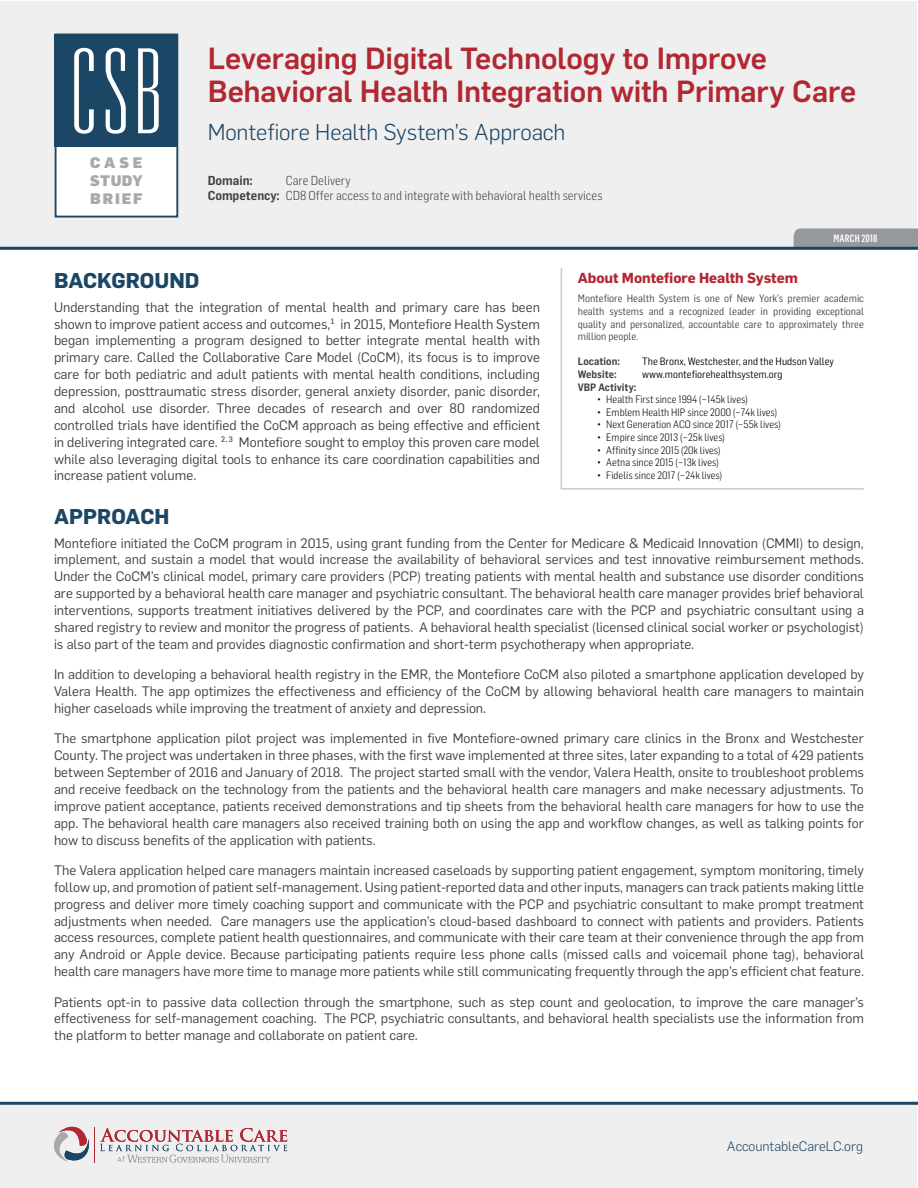
<style>
.page{position:relative;width:918px;height:1188px;background:#fff}
.page>*{position:absolute;margin:0;border:0;box-sizing:border-box;transform-origin:0 0}
.t1{font:500 30px/33px "Flama";letter-spacing:-.005em;color:#b22832}
.t2{font:300 22.5px "Flama";letter-spacing:-.005em;color:#1c4665}
.t3{font:700 21px "Flama";color:#1c4665}
.t4{font:900 15px/18px "Flama";letter-spacing:.12em;color:#a7a9ac;text-align:justify}
.t5{font:700 14.25px "Flama";color:#b22832}
.t6{font:13.5px/16.8px "Flama";color:#414042;text-align:justify}
.t7{font:300 13.5px "Flama";color:#1c4665}
.t8{font:300 12.75px/15.3px "Flama Semicondensed";color:#414042}
.t9{font:600 12.75px "Flama Semicondensed";color:#414042}
.t10{font:300 10.5px "Flama Semicondensed";color:#000}
.t11{font:10.5px/12.6px "Flama Semicondensed";color:#414042;text-align:justify}
.t12{font:10.5px "Flama Semicondensed";color:#000}
.t13{font:600 10.5px "Flama Semicondensed";color:#414042}
.t14{font:500 10.5px "Flama Condensed";letter-spacing:.025em;color:#fff}
.s1{font-weight:600}
</style>
<div class="page">
<div style="left:1px;top:1px;width:916px;height:247px;background:#efeff0"></div>
<svg style="left:794px;top:228px;width:124px;height:19px"></svg>
<div style="left:1px;top:1104px;width:916px;height:84px;background:#efeff0"></div>
<hr style="left:0;top:1102px;width:918px;height:3px;background:#1c4665">
<div style="left:55px;top:34px;width:123px;height:184px;background:#fff;border:2px solid #1c4665"></div>
<hr style="left:0;top:247px;width:918px;height:3px;background:#1c4665">
<svg style="left:560px;top:268px;width:304px;height:222px"></svg>
<div style="left:55px;top:34px;width:123px;height:112px;background:#1c4665"></div>
<svg style="left:74px;top:48px;width:20px;height:86px"></svg>
<svg style="left:106px;top:48px;width:20px;height:86px"></svg>
<svg style="left:138px;top:48px;width:21px;height:85px"></svg>
<svg style="left:54px;top:1126px;width:35px;height:36px"></svg>
<svg style="left:100px;top:1128px;width:187px;height:35px"></svg>
<hr style="left:94px;top:1127px;width:1px;height:36px;background:#b22832">
<p class="t4" style="left:90px;top:152px;width:54px">CASE STUDY BRIEF</p>
<h1 class="t1" style="left:208px;top:40px;width:650px">Leveraging Digital Technology to Improve<br>Behavioral Health Integration with Primary Care</h1>
<h2 class="t2" style="left:208px;top:117px;width:359px">Montefiore Health System’s Approach</h2>
<p class="t8" style="left:208px;top:172px;width:396px;text-indent:78px">Care Delivery<br><span class="s1">Competency:</span> CD8 Offer access to and integrate with behavioral health services</p>
<p class="t9" style="left:208px;top:172px;width:47px">Domain:</p>
<p class="t14" style="left:833px;top:232px;width:46px">MARCH 2018</p>
<p class="t5" style="left:578px;top:268px;width:222px">About Montefiore Health System</p>
<p class="t11" style="left:578px;top:292px;width:288px">Montefiore Health System is one of New York’s premier academic health systems and a recognized leader in providing exceptional quality and personalized, accountable care to approximately three million people.</p>
<p class="t13" style="left:578px;top:355px;width:44px">Location:</p>
<p class="t12" style="left:642px;top:355px;width:193px">The Bronx, Westchester, and the Hudson Valley</p>
<p class="t13" style="left:578px;top:368px;width:40px">Website:</p>
<p class="t12" style="left:642px;top:368px;width:142px">www.montefiorehealthsystem.org</p>
<p class="t13" style="left:578px;top:380px;width:60px">VBP Activity:</p>
<p class="t10" style="left:597px;top:393px;width:152px">• Health First since 1994 (~145k lives)</p>
<p class="t10" style="left:597px;top:405px;width:181px">• Emblem Health HIP since 2000 (~74k lives)</p>
<p class="t10" style="left:597px;top:418px;width:185px">• Next Generation ACO since 2017 (~55k lives)</p>
<p class="t10" style="left:597px;top:431px;width:129px">• Empire since 2013 (~25k lives)</p>
<p class="t10" style="left:597px;top:443px;width:125px">• Affinity since 2015 (20k lives)</p>
<p class="t10" style="left:597px;top:456px;width:123px">• Aetna since 2015 (~13k lives)</p>
<p class="t10" style="left:597px;top:468px;width:126px">• Fidelis since 2017 (~24k lives)</p>
<h3 class="t3" style="left:54px;top:265px;width:147px">BACKGROUND</h3>
<p class="t6" style="left:54px;top:298px;width:488px">Understanding that the integration of mental health and primary care has been shown to improve patient access and outcomes,¹ in 2015, Montefiore Health System began implementing a program designed to better integrate mental health with primary care. Called the Collaborative Care Model (CoCM), its focus is to improve care for both pediatric and adult patients with mental health conditions, including depression, posttraumatic stress disorder, general anxiety disorder, panic disorder, and alcohol use disorder. Three decades of research and over 80 randomized controlled trials have identified the CoCM approach as being effective and efficient in delivering integrated care. ²,³ Montefiore sought to employ this proven care model while also leveraging digital tools to enhance its care coordination capabilities and increase patient volume.</p>
<h3 class="t3" style="left:54px;top:501px;width:117px">APPROACH</h3>
<p class="t6" style="left:54px;top:534px;width:812px">Montefiore initiated the CoCM program in 2015, using grant funding from the Center for Medicare &amp; Medicaid Innovation (CMMI) to design, implement, and sustain a model that would increase the availability of behavioral services and test innovative reimbursement methods.<br>Under the CoCM’s clinical model, primary care providers (PCP) treating patients with mental health and substance use disorder conditions are supported by a behavioral health care manager and psychiatric consultant. The behavioral health care manager provides brief behavioral interventions, supports treatment initiatives delivered by the PCP, and coordinates care with the PCP and psychiatric consultant using a shared registry to review and monitor the progress of patients. A behavioral health specialist (licensed clinical social worker or psychologist) is also part of the team and provides diagnostic confirmation and short-term psychotherapy when appropriate.</p>
<p class="t6" style="left:54px;top:665px;width:812px">In addition to developing a behavioral health registry in the EMR, the Montefiore CoCM also piloted a smartphone application developed by Valera Health. The app optimizes the effectiveness and efficiency of the CoCM by allowing behavioral health care managers to maintain higher caseloads while improving the treatment of anxiety and depression.</p>
<p class="t6" style="left:54px;top:729px;width:812px">The smartphone application pilot project was implemented in five Montefiore-owned primary care clinics in the Bronx and Westchester County. The project was undertaken in three phases, with the first wave implemented at three sites, later expanding to a total of 429 patients between September of 2016 and January of 2018. The project started small with the vendor, Valera Health, onsite to troubleshoot problems and receive feedback on the technology from the patients and the behavioral health care managers and make necessary adjustments. To improve patient acceptance, patients received demonstrations and tip sheets from the behavioral health care managers for how to use the app. The behavioral health care managers also received training both on using the app and workflow changes, as well as talking points for how to discuss benefits of the application with patients.</p>
<p class="t6" style="left:54px;top:861px;width:812px">The Valera application helped care managers maintain increased caseloads by supporting patient engagement, symptom monitoring, timely follow up, and promotion of patient self-management. Using patient-reported data and other inputs, managers can track patients making little progress and deliver more timely coaching support and communicate with the PCP and psychiatric consultant to make prompt treatment adjustments when needed. Care managers use the application’s cloud-based dashboard to connect with patients and providers. Patients access resources, complete patient health questionnaires, and communicate with their care team at their convenience through the app from any Android or Apple device. Because participating patients require less phone calls (missed calls and voicemail phone tag), behavioral health care managers have more time to manage more patients while still communicating frequently through the app’s efficient chat feature.</p>
<p class="t6" style="left:54px;top:993px;width:812px">Patients opt-in to passive data collection through the smartphone, such as step count and geolocation, to improve the care manager’s effectiveness for self-management coaching. The PCP, psychiatric consultants, and behavioral health specialists use the information from the platform to better manage and collaborate on patient care.</p>
<p class="t7" style="left:727px;top:1137px;width:138px">AccountableCareLC.org</p>
</div>
